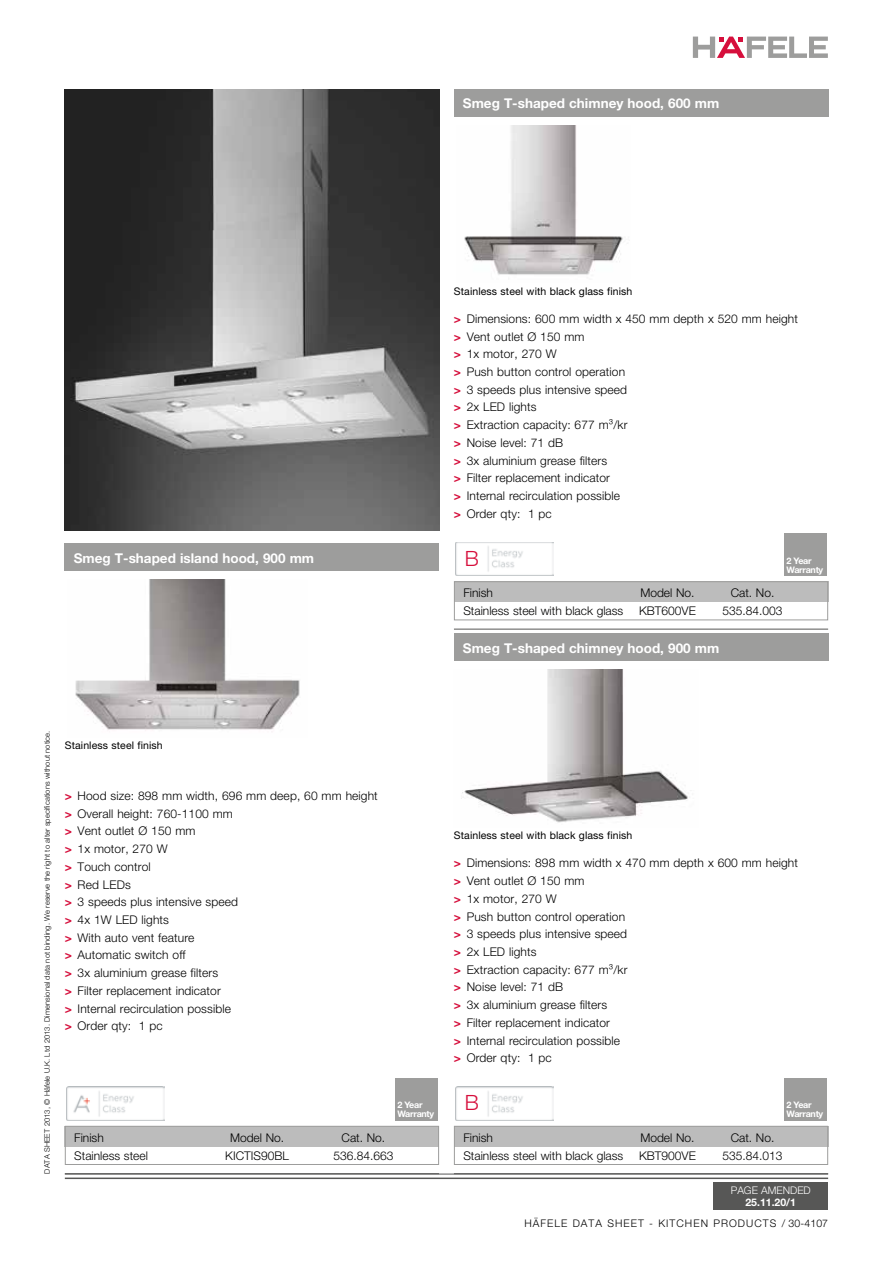
<style>
.page{position:relative;width:893px;height:1263px;background:#fff}
.page>*{position:absolute;margin:0;border:0;box-sizing:border-box;transform-origin:0 0}
.t1{font:300 21px "Helvetica Neue";color:#d60f3c}
.t2{font:700 13.5px "Helvetica Neue LTW1 G";color:#fff}
.t3{font:300 12px/17.7px "Helvetica Neue LTW1 G";letter-spacing:.01em;color:#000}
.t4{font:10.5px "Helvetica Neue LTW1 G";letter-spacing:.01em;color:#000}
.t5{font:300 10.5px "Helvetica Neue LTW1 G";letter-spacing:.1em;color:#000}
.t6{font:300 10.5px "Helvetica Neue LTW1 G";color:#fff}
.t7{font:700 10.5px "Helvetica Neue LTW1 G";color:#fff}
.t8{font:700 9px/9px "Helvetica Neue";letter-spacing:-.03em;color:#fff}
.t9{font:300 7.5px "Helvetica Neue LTW1 G";letter-spacing:.01em;color:#000}
.s1{font-weight:700;color:#d60f3c}
</style>
<div class="page">
<svg style="left:693px;top:37px;width:135px;height:21px"></svg>
<hr style="left:65px;top:1174px;width:763px;height:1px;background:#575756">
<hr style="left:65px;top:1177px;width:763px;height:2px;background:#575756">
<div style="left:713px;top:1183px;width:115px;height:27px;background:#575756"></div>
<div style="left:65px;top:1126px;width:374px;height:20px;background:#bcbcbc"></div>
<div style="left:65px;top:1126px;width:374px;height:39px;border:1px solid #9d9d9c"></div>
<hr style="left:65px;top:1173px;width:374px;height:1px;background:#575756">
<img style="left:67px;top:1086px;width:98px;height:34px">
<div style="left:395px;top:1078px;width:43px;height:42px;background:#9d9d9c"></div>
<img style="left:75px;top:580px;width:225px;height:150px">
<div style="left:65px;top:544px;width:374px;height:27px;background:#9d9d9c"></div>
<img style="left:65px;top:89px;width:374px;height:441px">
<div style="left:454px;top:581px;width:374px;height:21px;background:#bcbcbc"></div>
<div style="left:454px;top:581px;width:374px;height:39px;border:1px solid #9d9d9c"></div>
<hr style="left:454px;top:629px;width:374px;height:1px;background:#575756">
<div style="left:454px;top:89px;width:374px;height:27px;background:#9d9d9c"></div>
<img style="left:456px;top:542px;width:98px;height:33px">
<div style="left:462px;top:549px;width:21px;height:20px;background:#fff"></div>
<div style="left:785px;top:533px;width:42px;height:43px;background:#9d9d9c"></div>
<img style="left:464px;top:125px;width:159px;height:150px">
<div style="left:454px;top:1126px;width:374px;height:20px;background:#bcbcbc"></div>
<div style="left:454px;top:1126px;width:374px;height:39px;border:1px solid #9d9d9c"></div>
<hr style="left:454px;top:1173px;width:374px;height:1px;background:#575756">
<div style="left:454px;top:634px;width:374px;height:27px;background:#9d9d9c"></div>
<img style="left:456px;top:1086px;width:98px;height:34px">
<div style="left:462px;top:1093px;width:21px;height:21px;background:#fff"></div>
<div style="left:785px;top:1078px;width:42px;height:42px;background:#9d9d9c"></div>
<img style="left:461px;top:670px;width:227px;height:153px">
<p class="t2" style="left:463px;top:95px;width:258px">Smeg T-shaped chimney hood, 600 mm</p>
<p class="t2" style="left:74px;top:549px;width:242px">Smeg T-shaped island hood, 900 mm</p>
<p class="t4" style="left:454px;top:285px;width:180px">Stainless steel with black glass finish</p>
<p class="t3" style="left:454px;top:310px;width:346px"><span class="s1">&gt;</span> Dimensions: 600 mm width x 450 mm depth x 520 mm height <span class="s1">&gt;</span> Vent outlet Ø 150 mm<br><span class="s1">&gt;</span> 1x motor, 270 W<br><span class="s1">&gt;</span> Push button control operation<br><span class="s1">&gt;</span> 3 speeds plus intensive speed<br><span class="s1">&gt;</span> 2x LED lights<br><span class="s1">&gt;</span> Extraction capacity: 677 m³/kr<br><span class="s1">&gt;</span> Noise level: 71 dB<br><span class="s1">&gt;</span> 3x aluminium grease filters<br><span class="s1">&gt;</span> Filter replacement indicator<br><span class="s1">&gt;</span> Internal recirculation possible<br><span class="s1">&gt;</span> Order qty: 1 pc</p>
<h1 class="t1" style="left:465px;top:545px;width:16px">B</h1>
<p class="t8" style="left:786px;top:556px;width:40px">Sid<br>Mounting</p>
<p class="t8" style="left:786px;top:556px;width:38px">2 Year<br>Warranty</p>
<p class="t3" style="left:463px;top:584px;width:31px">Finish</p>
<p class="t3" style="left:640px;top:584px;width:56px">Model No.</p>
<p class="t3" style="left:731px;top:584px;width:45px">Cat. No.</p>
<p class="t3" style="left:463px;top:602px;width:162px">Stainless steel with black glass</p>
<p class="t3" style="left:639px;top:602px;width:58px">KBT600VE</p>
<p class="t3" style="left:722px;top:602px;width:62px">535.84.003</p>
<p class="t2" style="left:463px;top:639px;width:258px">Smeg T-shaped chimney hood, 900 mm</p>
<p class="t9" style="left:43px;top:1174px;width:445px;rotate:-90deg">DATA SHEET 2013, © Häfele U.K. Ltd 2013. Dimensional data not binding. We reserve the right to alter specifications without notice.</p>
<p class="t4" style="left:65px;top:739px;width:99px">Stainless steel finish</p>
<p class="t3" style="left:65px;top:787px;width:314px"><span class="s1">&gt;</span> Hood size: 898 mm width, 696 mm deep, 60 mm height <span class="s1">&gt;</span> Overall height: 760-1100 mm<br><span class="s1">&gt;</span> Vent outlet Ø 150 mm<br><span class="s1">&gt;</span> 1x motor, 270 W<br><span class="s1">&gt;</span> Touch control<br><span class="s1">&gt;</span> Red LEDs<br><span class="s1">&gt;</span> 3 speeds plus intensive speed<br><span class="s1">&gt;</span> 4x 1W LED lights<br><span class="s1">&gt;</span> With auto vent feature<br><span class="s1">&gt;</span> Automatic switch off<br><span class="s1">&gt;</span> 3x aluminium grease filters<br><span class="s1">&gt;</span> Filter replacement indicator<br><span class="s1">&gt;</span> Internal recirculation possible<br><span class="s1">&gt;</span> Order qty: 1 pc</p>
<p class="t8" style="left:397px;top:1100px;width:40px">Sid<br>Mounting</p>
<p class="t8" style="left:397px;top:1100px;width:38px">2 Year<br>Warranty</p>
<p class="t3" style="left:74px;top:1128px;width:31px">Finish</p>
<p class="t3" style="left:230px;top:1128px;width:56px">Model No.</p>
<p class="t3" style="left:342px;top:1128px;width:45px">Cat. No.</p>
<p class="t3" style="left:74px;top:1146px;width:75px">Stainless steel</p>
<p class="t3" style="left:225px;top:1146px;width:65px">KICTIS90BL</p>
<p class="t3" style="left:333px;top:1146px;width:62px">536.84.663</p>
<p class="t4" style="left:454px;top:829px;width:180px">Stainless steel with black glass finish</p>
<p class="t3" style="left:454px;top:854px;width:346px"><span class="s1">&gt;</span> Dimensions: 898 mm width x 470 mm depth x 600 mm height <span class="s1">&gt;</span> Vent outlet Ø 150 mm<br><span class="s1">&gt;</span> 1x motor, 270 W<br><span class="s1">&gt;</span> Push button control operation<br><span class="s1">&gt;</span> 3 speeds plus intensive speed<br><span class="s1">&gt;</span> 2x LED lights<br><span class="s1">&gt;</span> Extraction capacity: 677 m³/kr<br><span class="s1">&gt;</span> Noise level: 71 dB<br><span class="s1">&gt;</span> 3x aluminium grease filters<br><span class="s1">&gt;</span> Filter replacement indicator<br><span class="s1">&gt;</span> Internal recirculation possible<br><span class="s1">&gt;</span> Order qty: 1 pc</p>
<h1 class="t1" style="left:465px;top:1090px;width:16px">B</h1>
<p class="t8" style="left:786px;top:1100px;width:40px">Sid<br>Mounting</p>
<p class="t8" style="left:786px;top:1100px;width:38px">2 Year<br>Warranty</p>
<p class="t3" style="left:463px;top:1128px;width:31px">Finish</p>
<p class="t3" style="left:640px;top:1128px;width:56px">Model No.</p>
<p class="t3" style="left:731px;top:1128px;width:45px">Cat. No.</p>
<p class="t3" style="left:463px;top:1146px;width:162px">Stainless steel with black glass</p>
<p class="t3" style="left:639px;top:1146px;width:58px">KBT900VE</p>
<p class="t3" style="left:722px;top:1146px;width:62px">535.84.013</p>
<p class="t6" style="left:731px;top:1184px;width:82px">PAGE AMENDED</p>
<p class="t7" style="left:745px;top:1196px;width:52px">25.11.20/1</p>
<p class="t5" style="left:524px;top:1217px;width:305px">HÄFELE DATA SHEET - KITCHEN PRODUCTS / 30-4107</p>
</div>
